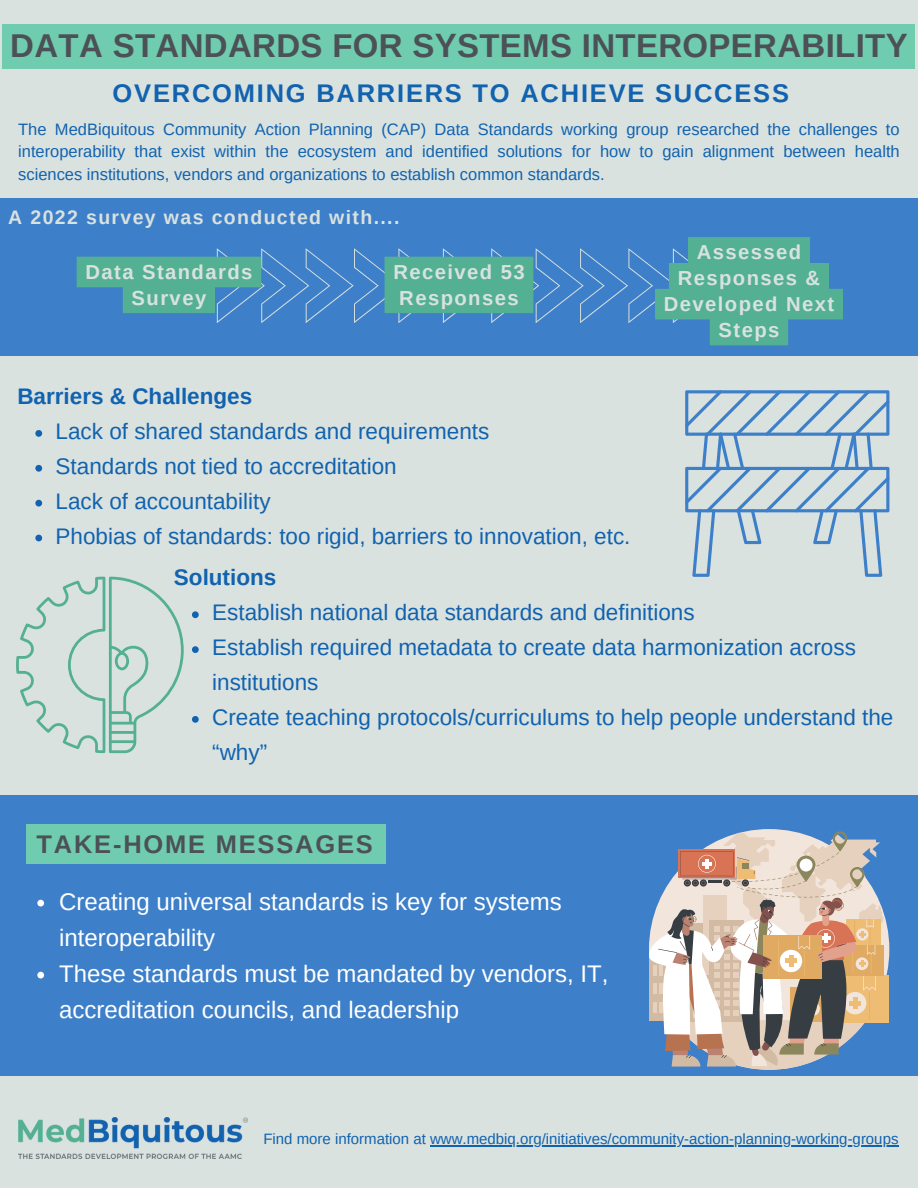
<style>
.page{position:relative;width:918px;height:1188px;background:#d9e2df}
.page>*{position:absolute;margin:0;border:0;box-sizing:border-box;transform-origin:0 0}
.t1{font:700 33px "Arimo";letter-spacing:.01em;color:#4c5157}
.t2{font:700 25.5px "Arimo";letter-spacing:.07em;color:#1162af}
.t3{font:700 25.5px "Arimo";letter-spacing:.07em;color:#4c5157}
.t4{font:24px/36px "Arimo";color:#fff}
.t5{font:22.5px/34.8px "Arimo";color:#1162af}
.t6{font:700 22.5px "Arimo";color:#1162af}
.t7{font:700 20.25px/25.8px "Arimo";letter-spacing:.07em;color:#d9e2df;text-align:center}
.t8{font:700 19.5px "Arimo";letter-spacing:.07em;color:#d9e2df}
.t9{font:16.5px/22.5px "Arimo";color:#1162af;text-align:justify}
.t10{font:15px "Arimo";color:#1162af}
</style>
<div class="page">
<div style="left:0;top:198px;width:918px;height:158px;background:#3d7fc9"></div>
<svg style="left:77px;top:237px;width:766px;height:108px"></svg>
<svg style="left:685px;top:390px;width:205px;height:187px"></svg>
<svg style="left:16px;top:577px;width:168px;height:176px"></svg>
<div style="left:0;top:795px;width:918px;height:281px;background:#3d7fc9"></div>
<div style="left:825px;top:975px;width:64px;height:47px;background:#efbc73"></div>
<div style="left:843px;top:945px;width:41px;height:30px;background:#e0aa63"></div>
<svg style="left:649px;top:831px;width:234px;height:239px"></svg>
<svg style="left:192px;top:611px;width:7px;height:7px"></svg>
<svg style="left:192px;top:646px;width:7px;height:7px"></svg>
<svg style="left:192px;top:716px;width:7px;height:7px"></svg>
<div style="left:2px;top:24px;width:913px;height:45px;background:#70ccae"></div>
<svg style="left:35px;top:430px;width:7px;height:7px"></svg>
<svg style="left:35px;top:465px;width:7px;height:7px"></svg>
<svg style="left:35px;top:500px;width:7px;height:7px"></svg>
<svg style="left:35px;top:535px;width:7px;height:6px"></svg>
<svg style="left:37px;top:900px;width:7px;height:6px"></svg>
<svg style="left:37px;top:972px;width:7px;height:6px"></svg>
<div style="left:26px;top:825px;width:359px;height:39px;background:#70ccae"></div>
<hr style="left:430px;top:1145px;width:469px;height:1px;background:#1162af">
<img style="left:18px;top:1118px;width:230px;height:40px">
<p class="t1" style="left:10px;top:27px;width:899px">DATA STANDARDS FOR SYSTEMS INTEROPERABILITY</p>
<p class="t2" style="left:113px;top:79px;width:678px">OVERCOMING BARRIERS TO ACHIEVE SUCCESS</p>
<p class="t9" style="left:18px;top:118px;width:883px">The MedBiquitous Community Action Planning (CAP) Data Standards working group researched the challenges to interoperability that exist within the ecosystem and identified solutions for how to gain alignment between health sciences institutions, vendors and organizations to establish common standards.</p>
<p class="t8" style="left:8px;top:206px;width:393px">A 2022 survey was conducted with....</p>
<p class="t7" style="left:85px;top:259px;width:168px">Data Standards<br>Survey</p>
<p class="t7" style="left:393px;top:259px;width:133px;text-align:left">Received 53<br>Responses</p>
<p class="t6" style="left:17px;top:384px;width:236px">Barriers &amp; Challenges</p>
<p class="t5" style="left:56px;top:414px;width:435px">Lack of shared standards and requirements</p>
<p class="t5" style="left:56px;top:449px;width:343px">Standards not tied to accreditation</p>
<p class="t5" style="left:56px;top:484px;width:216px">Lack of accountability</p>
<p class="t5" style="left:56px;top:518px;width:576px">Phobias of standards: too rigid, barriers to innovation, etc.</p>
<p class="t6" style="left:174px;top:565px;width:104px">Solutions</p>
<p class="t7" style="left:664px;top:239px;width:172px">Assessed<br>Responses &amp;<br>Developed Next<br>Steps</p>
<p class="t5" style="left:212px;top:595px;width:484px">Establish national data standards and definitions</p>
<p class="t5" style="left:212px;top:630px;width:645px">Establish required metadata to create data harmonization across institutions</p>
<p class="t5" style="left:212px;top:700px;width:683px">Create teaching protocols/curriculums to help people understand the “why”</p>
<p class="t3" style="left:37px;top:830px;width:338px">TAKE-HOME MESSAGES</p>
<p class="t4" style="left:59px;top:884px;width:504px">Creating universal standards is key for systems interoperability</p>
<p class="t4" style="left:59px;top:956px;width:551px">These standards must be mandated by vendors, IT, accreditation councils, and leadership</p>
<p class="t10" style="left:263px;top:1131px;width:637px">Find more information at www.medbiq.org/initiatives/community-action-planning-working-groups</p>
</div>
